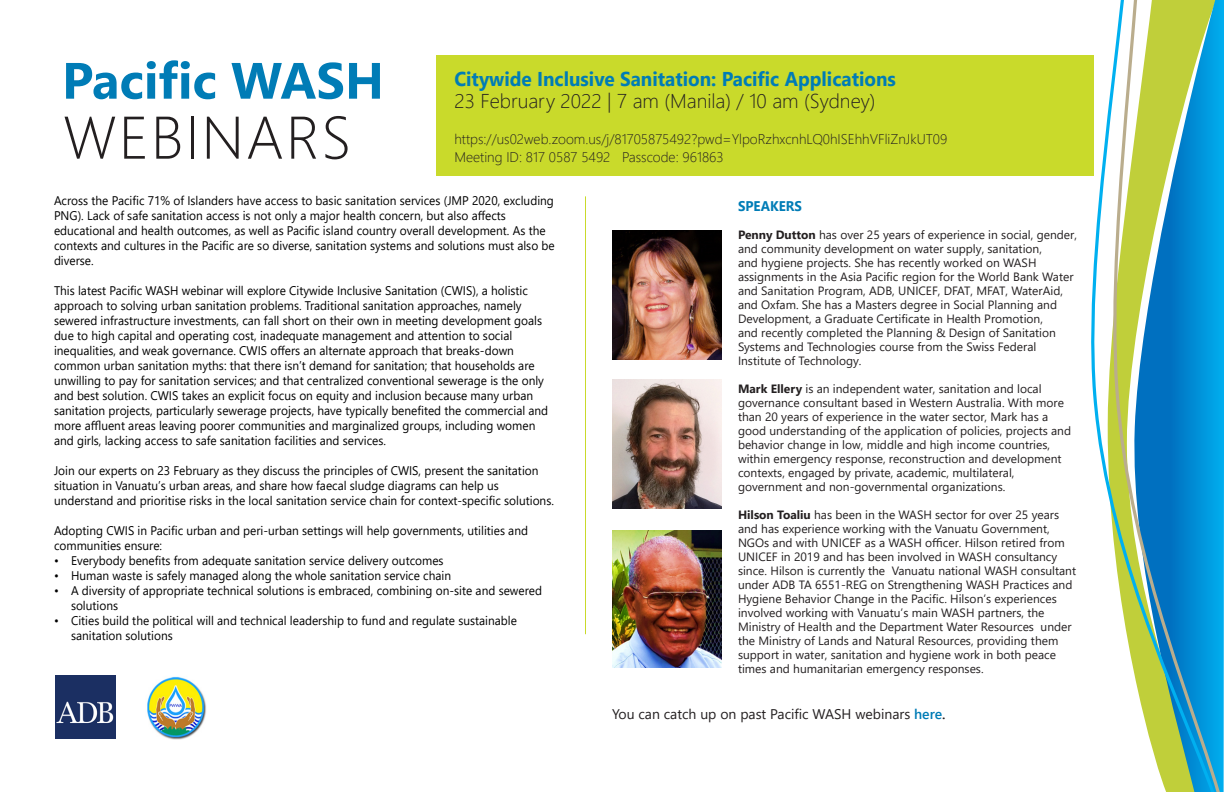
<style>
.page{position:relative;width:1224px;height:792px;background:#fff}
.page>*{position:absolute;margin:0;border:0;box-sizing:border-box;transform-origin:0 0}
.t1{font:300 60px "Segoe UI";letter-spacing:.035em;color:#231f20}
.t2{font:700 51px "Segoe UI";color:#007cb6}
.t3{font:700 20px "Segoe UI";color:#007cb6;scale:.95 1}
.t4{font:300 20px "Segoe UI";color:#231f20}
.t5{font:300 14px "Segoe UI";color:#231f20}
.t6{font:14px "Segoe UI";color:#231f20}
.t7{font:700 14px "Segoe UI";color:#007cb6;scale:.95 1}
.t8{font:12.5px/15px "Segoe UI";color:#000;scale:.95 1}
.t9{font:12px/14px "Segoe UI";color:#231f20}
.s1{font-weight:700}
.s2{font-weight:600;color:#007cb6}
.s3{font-weight:600}
</style>
<div class="page">
<svg style="left:1091px;top:0;width:133px;height:792px"></svg>
<div style="left:437px;top:55px;width:657px;height:121px;background:#c9da2b"></div>
<img style="left:55px;top:676px;width:60px;height:62px">
<img style="left:147px;top:676px;width:59px;height:64px">
<hr style="left:585px;top:196px;width:1px;height:438px;background:#c9da2b">
<img style="left:612px;top:230px;width:110px;height:129px">
<img style="left:612px;top:379px;width:110px;height:130px">
<img style="left:612px;top:531px;width:110px;height:137px">
<p class="t2" style="left:62px;top:32px;width:324px">Pacific WASH</p>
<p class="t1" style="left:63px;top:81px;width:290px">WEBINARS</p>
<p class="t3" style="left:454px;top:60px;width:466px">Citywide Inclusive Sanitation: Pacific Applications</p>
<p class="t4" style="left:454px;top:82px;width:423px">23 February 2022 | 7 am (Manila) / 10 am (Sydney)</p>
<p class="t5" style="left:454px;top:126px;width:494px">https://us02web.zoom.us/j/81705875492?pwd=YlpoRzhxcnhLQ0hISEhhVFliZnJkUT09</p>
<p class="t5" style="left:454px;top:144px;width:271px">Meeting ID: 817 0587 5492 Passcode: 961863</p>
<p class="t8" style="left:54px;top:192px;width:529px">Across the Pacific 71% of Islanders have access to basic sanitation services (JMP 2020, excluding PNG). Lack of safe sanitation access is not only a major health concern, but also affects educational and health outcomes, as well as Pacific island country overall development. As the contexts and cultures in the Pacific are so diverse, sanitation systems and solutions must also be diverse.</p>
<p class="t8" style="left:54px;top:282px;width:522px">This latest Pacific WASH webinar will explore Citywide Inclusive Sanitation (CWIS), a holistic approach to solving urban sanitation problems. Traditional sanitation approaches, namely sewered infrastructure investments, can fall short on their own in meeting development goals due to high capital and operating cost, inadequate management and attention to social inequalities, and weak governance. CWIS offers an alternate approach that breaks-down common urban sanitation myths: that there isn’t demand for sanitation; that households are unwilling to pay for sanitation services; and that centralized conventional sewerage is the only and best solution. CWIS takes an explicit focus on equity and inclusion because many urban sanitation projects, particularly sewerage projects, have typically benefited the commercial and more affluent areas leaving poorer communities and marginalized groups, including women and girls, lacking access to safe sanitation facilities and services.</p>
<p class="t8" style="left:54px;top:462px;width:528px">Join our experts on 23 February as they discuss the principles of CWIS, present the sanitation situation in Vanuatu’s urban areas, and share how faecal sludge diagrams can help us understand and prioritise risks in the local sanitation service chain for context-specific solutions.</p>
<p class="t8" style="left:54px;top:522px;width:501px">Adopting CWIS in Pacific urban and peri-urban settings will help governments, utilities and communities ensure:</p>
<p class="t8" style="left:54px;top:552px;width:412px">• Everybody benefits from adequate sanitation service delivery outcomes</p>
<p class="t8" style="left:54px;top:567px;width:419px">• Human waste is safely managed along the whole sanitation service chain</p>
<p class="t8" style="left:71px;top:582px;width:497px;text-indent:-17px">• A diversity of appropriate technical solutions is embraced, combining on-site and sewered solutions</p>
<p class="t8" style="left:71px;top:612px;width:471px;text-indent:-17px">• Cities build the political will and technical leadership to fund and regulate sustainable sanitation solutions</p>
<p class="t7" style="left:738px;top:192px;width:69px">SPEAKERS</p>
<p class="t9" style="left:738px;top:226px;width:341px"><span class="s1">Penny Dutton</span> has over 25 years of experience in social, gender, and community development on water supply, sanitation,<br>and hygiene projects. She has recently worked on WASH assignments in the Asia Pacific region for the World Bank Water and Sanitation Program, ADB, UNICEF, DFAT, MFAT, WaterAid, and Oxfam. She has a Masters degree in Social Planning and Development, a Graduate Certificate in Health Promotion,<br>and recently completed the Planning &amp; Design of Sanitation Systems and Technologies course from the Swiss Federal Institute of Technology.</p>
<p class="t9" style="left:738px;top:380px;width:335px"><span class="s1">Mark Ellery</span> is an independent water, sanitation and local governance consultant based in Western Australia. With more than 20 years of experience in the water sector, Mark has a good understanding of the application of policies, projects and behavior change in low, middle and high income countries, within emergency response, reconstruction and development contexts, engaged by private, academic, multilateral, government and non-governmental organizations.</p>
<p class="t9" style="left:738px;top:506px;width:340px"><span class="s1">Hilson Toaliu</span> has been in the WASH sector for over 25 years and has experience working with the Vanuatu Government, NGOs and with UNICEF as a WASH officer. Hilson retired from UNICEF in 2019 and has been involved in WASH consultancy since. Hilson is currently the Vanuatu national WASH consultant under ADB TA 6551-REG on Strengthening WASH Practices and Hygiene Behavior Change in the Pacific. Hilson’s experiences involved working with Vanuatu’s main WASH partners, the Ministry of Health and the Department Water Resources under the Ministry of Lands and Natural Resources, providing them support in water, sanitation and hygiene work in both peace times and humanitarian emergency responses.</p>
<p class="t6" style="left:612px;top:701px;width:335px">You can catch up on past Pacific WASH webinars <span class="s2">here</span><span class="s3">.</span></p>
</div>
